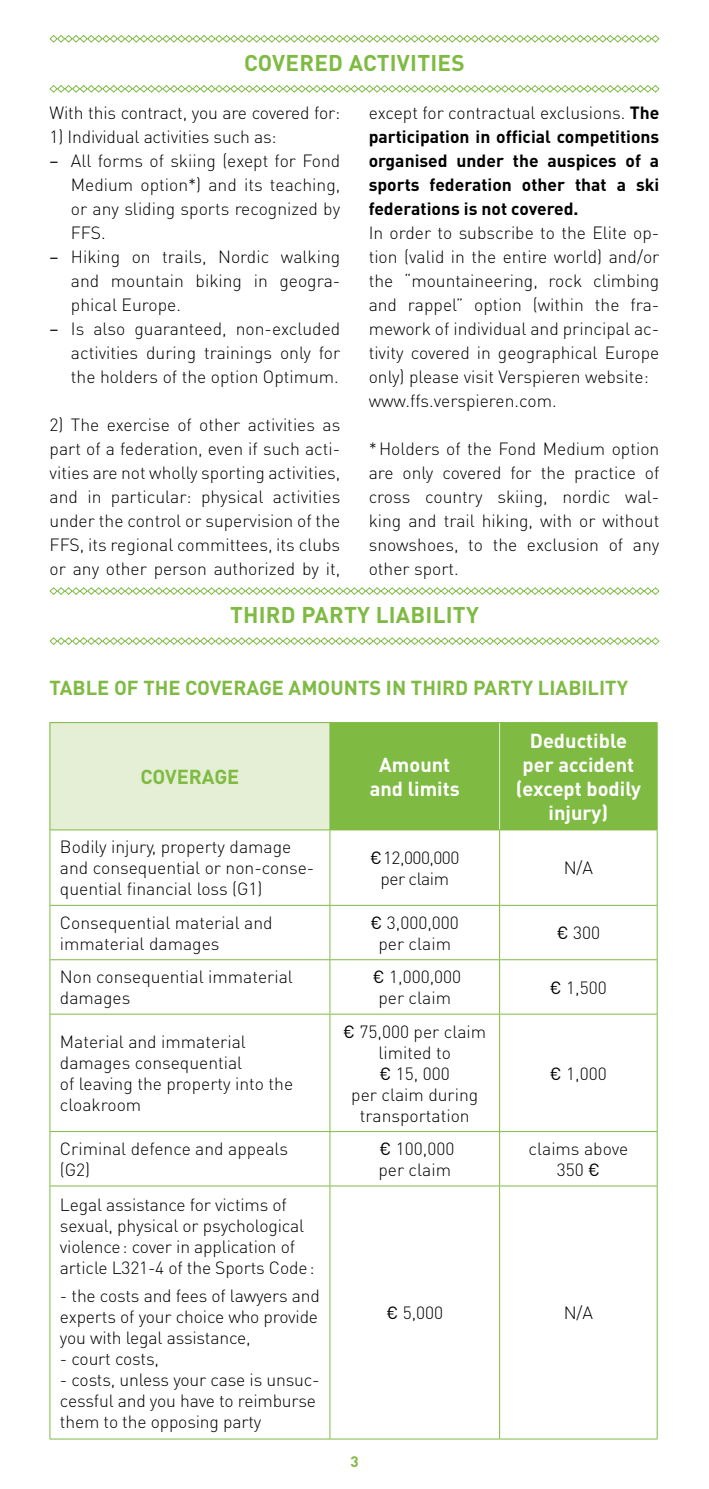
<style>
.page{position:relative;width:709px;height:1489px;background:#fff}
.page>*{position:absolute;margin:0;border:0;box-sizing:border-box;transform-origin:0 0}
.t1{font:700 22.5px "DIN Pro";letter-spacing:.01em;color:#7fbb43}
.t2{font:700 20px/24px "DIN Pro";color:#fff;text-align:center}
.t3{font:700 20px "DIN Pro";color:#7fbb43}
.t4{font:300 17.5px/21px "DIN Pro";color:#000}
.t5{font:700 17.5px/24px "DIN Pro";color:#000;text-align:justify}
.t6{font:300 17.5px/21px "DIN Pro";letter-spacing:-.03em;color:#000;text-align:center}
.t7{font:700 15px "DIN Pro";color:#7fbb43}
.s1{font-weight:400}
.s2{font-weight:300}
</style>
<div class="page">
<svg style="left:49px;top:35px;width:611px;height:8px"></svg>
<svg style="left:49px;top:85px;width:611px;height:8px"></svg>
<svg style="left:49px;top:587px;width:611px;height:8px"></svg>
<svg style="left:49px;top:637px;width:611px;height:8px"></svg>
<div style="left:50px;top:722px;width:280px;height:107px;background:#e4efd5"></div>
<div style="left:330px;top:723px;width:326px;height:106px;background:#7fbb43"></div>
<hr style="left:50px;top:722px;width:280px;height:1px;background:#7fbb43">
<hr style="left:49px;top:723px;width:1px;height:106px;background:#7fbb43">
<hr style="left:50px;top:829px;width:280px;height:1px;background:#7fbb43">
<hr style="left:49px;top:830px;width:1px;height:75px;background:#7fbb43">
<hr style="left:329px;top:830px;width:1px;height:75px;background:#7fbb43">
<hr style="left:499px;top:830px;width:1px;height:75px;background:#7fbb43">
<hr style="left:656px;top:830px;width:1px;height:75px;background:#7fbb43">
<hr style="left:50px;top:904px;width:280px;height:1px;background:#7fbb43">
<hr style="left:49px;top:905px;width:1px;height:54px;background:#7fbb43">
<hr style="left:330px;top:904px;width:169px;height:1px;background:#7fbb43">
<hr style="left:329px;top:905px;width:1px;height:54px;background:#7fbb43">
<hr style="left:499px;top:904px;width:158px;height:1px;background:#7fbb43">
<hr style="left:499px;top:905px;width:1px;height:54px;background:#7fbb43">
<hr style="left:656px;top:905px;width:1px;height:54px;background:#7fbb43">
<hr style="left:50px;top:959px;width:280px;height:1px;background:#7fbb43">
<hr style="left:49px;top:960px;width:1px;height:53px;background:#7fbb43">
<hr style="left:330px;top:959px;width:169px;height:1px;background:#7fbb43">
<hr style="left:329px;top:960px;width:1px;height:53px;background:#7fbb43">
<hr style="left:499px;top:959px;width:158px;height:1px;background:#7fbb43">
<hr style="left:499px;top:960px;width:1px;height:53px;background:#7fbb43">
<hr style="left:656px;top:960px;width:1px;height:53px;background:#7fbb43">
<hr style="left:50px;top:1013px;width:280px;height:1px;background:#7fbb43">
<hr style="left:49px;top:1014px;width:1px;height:117px;background:#7fbb43">
<hr style="left:330px;top:1013px;width:169px;height:1px;background:#7fbb43">
<hr style="left:329px;top:1014px;width:1px;height:117px;background:#7fbb43">
<hr style="left:499px;top:1013px;width:158px;height:1px;background:#7fbb43">
<hr style="left:499px;top:1014px;width:1px;height:117px;background:#7fbb43">
<hr style="left:656px;top:1014px;width:1px;height:117px;background:#7fbb43">
<hr style="left:50px;top:1131px;width:280px;height:1px;background:#7fbb43">
<hr style="left:49px;top:1131px;width:1px;height:54px;background:#7fbb43">
<hr style="left:330px;top:1131px;width:169px;height:1px;background:#7fbb43">
<hr style="left:329px;top:1131px;width:1px;height:54px;background:#7fbb43">
<hr style="left:499px;top:1131px;width:158px;height:1px;background:#7fbb43">
<hr style="left:499px;top:1131px;width:1px;height:54px;background:#7fbb43">
<hr style="left:656px;top:1131px;width:1px;height:54px;background:#7fbb43">
<hr style="left:50px;top:1185px;width:280px;height:1px;background:#7fbb43">
<hr style="left:49px;top:1186px;width:1px;height:252px;background:#7fbb43">
<hr style="left:330px;top:1185px;width:169px;height:1px;background:#7fbb43">
<hr style="left:329px;top:1186px;width:1px;height:252px;background:#7fbb43">
<hr style="left:499px;top:1185px;width:158px;height:1px;background:#7fbb43">
<hr style="left:499px;top:1186px;width:1px;height:252px;background:#7fbb43">
<hr style="left:656px;top:1186px;width:1px;height:252px;background:#7fbb43">
<hr style="left:50px;top:1438px;width:280px;height:1px;background:#7fbb43">
<hr style="left:330px;top:1438px;width:169px;height:1px;background:#7fbb43">
<hr style="left:499px;top:1438px;width:158px;height:1px;background:#7fbb43">
<hr style="left:499px;top:723px;width:1px;height:106px;background:#e4efd5">
<hr style="left:330px;top:722px;width:169px;height:1px;background:#7fbb43">
<hr style="left:329px;top:723px;width:1px;height:106px;background:#7fbb43">
<hr style="left:499px;top:722px;width:158px;height:1px;background:#7fbb43">
<hr style="left:656px;top:723px;width:1px;height:106px;background:#7fbb43">
<hr style="left:330px;top:829px;width:169px;height:1px;background:#7fbb43">
<hr style="left:499px;top:829px;width:158px;height:1px;background:#7fbb43">
<p class="t1" style="left:244px;top:48px;width:222px">COVERED ACTIVITIES</p>
<p class="t4" style="left:50px;top:102px;width:292px">With this contract, you are covered for:</p>
<p class="t4" style="left:50px;top:126px;width:228px">1) Individual activities such as:</p>
<p class="t4" style="left:50px;top:150px;width:292px"><span class="s1">−</span> All forms of skiing (exept for Fond</p>
<p class="t4" style="left:71px;top:174px;width:271px">Medium option*) and its teaching,</p>
<p class="t4" style="left:71px;top:198px;width:271px">or any sliding sports recognized by</p>
<p class="t4" style="left:71px;top:222px;width:36px">FFS.</p>
<p class="t4" style="left:50px;top:246px;width:292px"><span class="s1">−</span> Hiking on trails, Nordic walking</p>
<p class="t4" style="left:71px;top:270px;width:271px">and mountain biking in geogra-</p>
<p class="t4" style="left:71px;top:294px;width:112px">phical Europe.</p>
<p class="t4" style="left:50px;top:318px;width:292px"><span class="s1">−</span> Is also guaranteed, non-excluded</p>
<p class="t4" style="left:71px;top:342px;width:271px">activities during trainings only for</p>
<p class="t4" style="left:71px;top:366px;width:269px">the holders of the option Optimum.</p>
<p class="t4" style="left:50px;top:412px;width:292px;line-height:24px;text-align:justify">2) The exercise of other activities as part of a federation, even if such acti&shy;vities are not wholly sporting activities, and in particular: physical activities under the control or supervision of the FFS, its regional committees, its clubs or any other person authorized by it,</p>
<p class="t5" style="left:369px;top:100px;width:292px"><span class="s2">except for contractual exclusions.</span> The participation in official competitions organised under the auspices of a sports federation other that a ski federations is not covered.</p>
<p class="t4" style="left:369px;top:220px;width:292px;line-height:24px">In order to subscribe to the Elite op&shy;tion (valid in the entire world) and/or the “mountaineering, rock climbing and rappel” option (within the fra&shy;mework of individual and principal ac&shy;tivity covered in geographical Europe only) please visit Verspieren website: www.ffs.verspieren.com.</p>
<p class="t4" style="left:369px;top:436px;width:292px;line-height:24px;text-align:justify">*Holders of the Fond Medium option are only covered for the practice of cross country skiing, nordic wal&shy;king and trail hiking, with or without snowshoes, to the exclusion of any other sport.</p>
<p class="t1" style="left:230px;top:600px;width:250px">THIRD PARTY LIABILITY</p>
<p class="t3" style="left:50px;top:674px;width:580px">TABLE OF THE COVERAGE AMOUNTS IN THIRD PARTY LIABILITY</p>
<p class="t3" style="left:141px;top:763px;width:100px">COVERAGE</p>
<p class="t2" style="left:370px;top:752px;width:92px">Amount and limits</p>
<p class="t2" style="left:515px;top:728px;width:127px">Deductible per accident (except bodily injury)</p>
<p class="t4" style="left:60px;top:836px;width:256px">Bodily injury, property damage and consequential or non-conse&shy;quential financial loss (G1)</p>
<p class="t6" style="left:370px;top:846px;width:91px"><span class="s1">€</span>12,000,000 per claim</p>
<p class="t4" style="left:563px;top:857px;width:31px">N/A</p>
<p class="t4" style="left:60px;top:911px;width:214px">Consequential material and immaterial damages</p>
<p class="t4" style="left:370px;top:911px;width:90px;text-align:center"><span class="s1">€</span> 3,000,000 per claim</p>
<p class="t4" style="left:556px;top:922px;width:45px"><span class="s1">€</span> 300</p>
<p class="t4" style="left:60px;top:966px;width:234px">Non consequential immaterial damages</p>
<p class="t4" style="left:373px;top:966px;width:90px;text-align:center"><span class="s1">€</span> 1,000,000 per claim</p>
<p class="t4" style="left:550px;top:976px;width:58px"><span class="s1">€</span> 1,500</p>
<p class="t4" style="left:60px;top:1030px;width:235px">Material and immaterial damages consequential<br>of leaving the property into the cloakroom</p>
<p class="t4" style="left:343px;top:1020px;width:144px;text-align:center"><span class="s1">€</span> 75,000 per claim limited to<br><span class="s1">€</span> 15, 000<br>per claim during transportation</p>
<p class="t4" style="left:550px;top:1062px;width:58px"><span class="s1">€</span> 1,000</p>
<p class="t4" style="left:60px;top:1137px;width:230px">Criminal defence and appeals (G2)</p>
<p class="t4" style="left:378px;top:1137px;width:77px"><span class="s1">€</span> 100,000 per claim</p>
<p class="t4" style="left:528px;top:1137px;width:101px;text-align:center">claims above<br>350 <span class="s1">€</span></p>
<p class="t4" style="left:60px;top:1193px;width:256px">Legal assistance for victims of sexual, physical or psychological violence: cover in application of article L321-4 of the Sports Code:</p>
<p class="t4" style="left:60px;top:1284px;width:261px;text-align:justify">- the costs and fees of lawyers and experts of your choice who provide you with legal assistance,</p>
<p class="t4" style="left:60px;top:1347px;width:101px">- court costs,</p>
<p class="t4" style="left:60px;top:1368px;width:261px">- costs, unless your case is unsuc&shy;cessful and you have to reimburse them to the opposing party</p>
<p class="t4" style="left:386px;top:1301px;width:58px"><span class="s1">€</span> 5,000</p>
<p class="t4" style="left:563px;top:1301px;width:31px">N/A</p>
<p class="t7" style="left:350px;top:1451px;width:10px">3</p>
</div>
